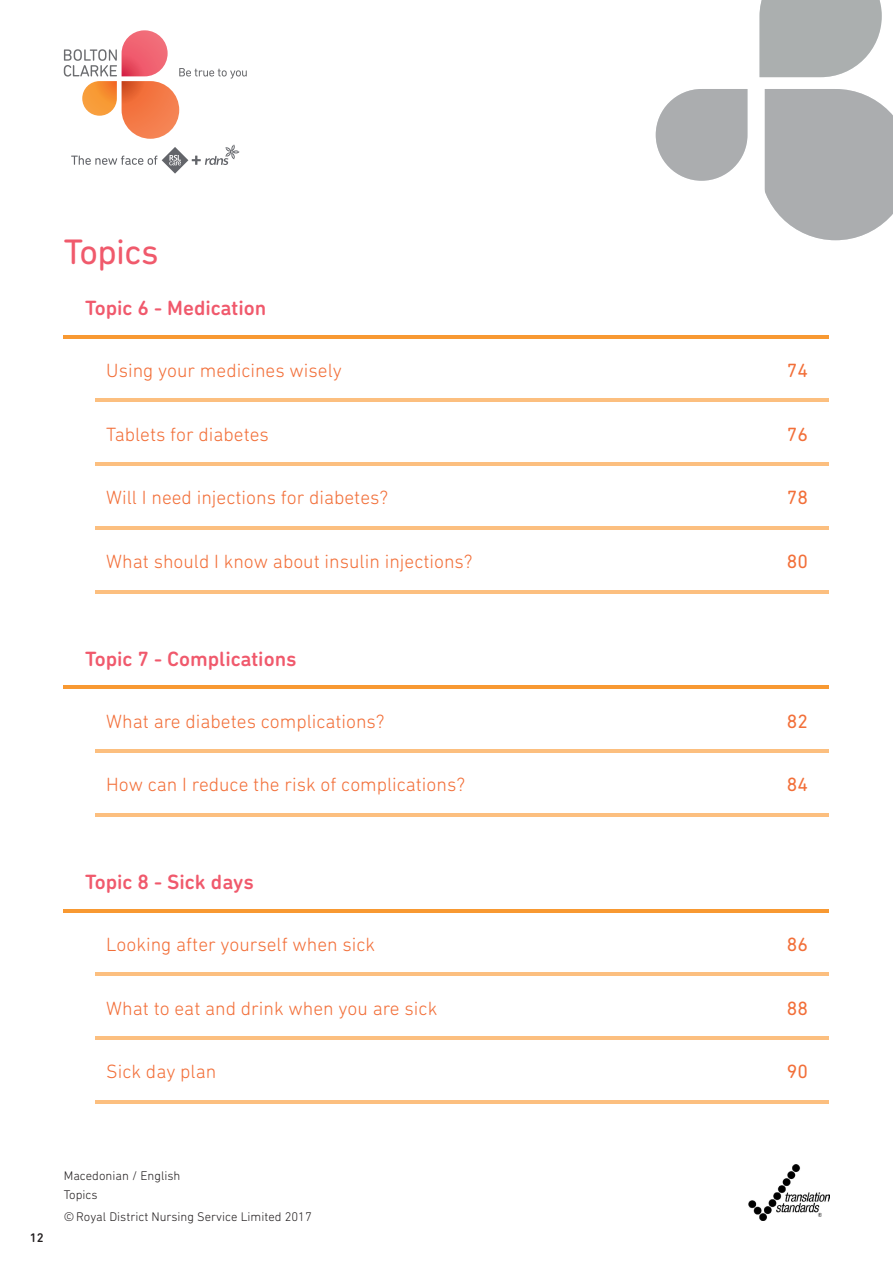
<style>
.page{position:relative;width:893px;height:1263px;background:#fff}
.page>*{position:absolute;margin:0;border:0;box-sizing:border-box;transform-origin:0 0}
.t1{font:36px "DIN Next Rounded LT Pro";letter-spacing:-.015em;color:#f05a6c}
.t2{font:500 21px "DIN Next Rounded LT Pro";color:#f0596c}
.t3{font:300 19.5px "DIN Next Rounded LT Pro";color:#f26f39}
.t4{font:19.5px "DIN Next Rounded LT Pro";color:#f26f39}
.Body_text{font:300 12.75px "DIN Next Rounded LT Pro";color:#231f20}
.t5{font:500 12.75px "DIN Next Rounded LT Pro";color:#231f20}
</style>
<div class="page">
<svg style="left:64px;top:30px;width:183px;height:109px"></svg>
<svg style="left:71px;top:145px;width:168px;height:29px"></svg>
<img style="left:748px;top:1164px;width:81px;height:57px">
<svg style="left:759px;top:0;width:123px;height:77px"></svg>
<svg style="left:656px;top:89px;width:91px;height:92px"></svg>
<svg style="left:765px;top:89px;width:128px;height:151px"></svg>
<hr style="left:64px;top:335px;width:765px;height:3px;background:#f89932">
<hr style="left:96px;top:398px;width:733px;height:4px;background:#fcbf7f">
<hr style="left:96px;top:462px;width:733px;height:4px;background:#fcbf7f">
<hr style="left:96px;top:526px;width:733px;height:4px;background:#fcbf7f">
<hr style="left:96px;top:972px;width:733px;height:4px;background:#fcbf7f">
<hr style="left:96px;top:1036px;width:733px;height:4px;background:#fcbf7f">
<hr style="left:96px;top:1100px;width:733px;height:4px;background:#fcbf7f">
<hr style="left:64px;top:685px;width:765px;height:4px;background:#f89932">
<hr style="left:96px;top:749px;width:733px;height:4px;background:#fcbf7f">
<hr style="left:96px;top:813px;width:733px;height:4px;background:#fcbf7f">
<hr style="left:96px;top:590px;width:733px;height:3px;background:#fcbf7f">
<hr style="left:64px;top:909px;width:765px;height:3px;background:#f89932">
<p class="t1" style="left:64px;top:231px;width:96px">Topics</p>
<p class="t2" style="left:85px;top:296px;width:183px">Topic 6 - Medication</p>
<p class="t3" style="left:106px;top:359px;width:237px">Using your medicines wisely</p>
<p class="t4" style="left:787px;top:359px;width:23px">74</p>
<p class="t3" style="left:106px;top:423px;width:164px">Tablets for diabetes</p>
<p class="t4" style="left:787px;top:423px;width:23px">76</p>
<p class="t3" style="left:106px;top:486px;width:283px">Will I need injections for diabetes?</p>
<p class="t4" style="left:787px;top:486px;width:23px">78</p>
<p class="t3" style="left:106px;top:550px;width:368px">What should I know about insulin injections?</p>
<p class="t4" style="left:787px;top:550px;width:23px">80</p>
<p class="t2" style="left:85px;top:647px;width:213px">Topic 7 - Complications</p>
<p class="t3" style="left:106px;top:710px;width:280px">What are diabetes complications?</p>
<p class="t4" style="left:787px;top:710px;width:23px">82</p>
<p class="t3" style="left:106px;top:773px;width:360px">How can I reduce the risk of complications?</p>
<p class="t4" style="left:787px;top:773px;width:23px">84</p>
<p class="t2" style="left:85px;top:870px;width:170px">Topic 8 - Sick days</p>
<p class="t3" style="left:106px;top:933px;width:270px">Looking after yourself when sick</p>
<p class="t4" style="left:787px;top:933px;width:23px">86</p>
<p class="t3" style="left:106px;top:997px;width:332px">What to eat and drink when you are sick</p>
<p class="t4" style="left:787px;top:997px;width:23px">88</p>
<p class="t3" style="left:106px;top:1061px;width:112px">Sick day plan</p>
<p class="t4" style="left:787px;top:1060px;width:23px">90</p>
<p class="t5" style="left:30px;top:1230px;width:15px">12</p>
<p class="Body_text" style="left:64px;top:1168px;width:118px">Macedonian / English</p>
<p class="Body_text" style="left:64px;top:1209px;width:250px">© Royal District Nursing Service Limited 2017</p>
<p class="Body_text" style="left:64px;top:1188px;width:35px">Topics</p>
</div>
